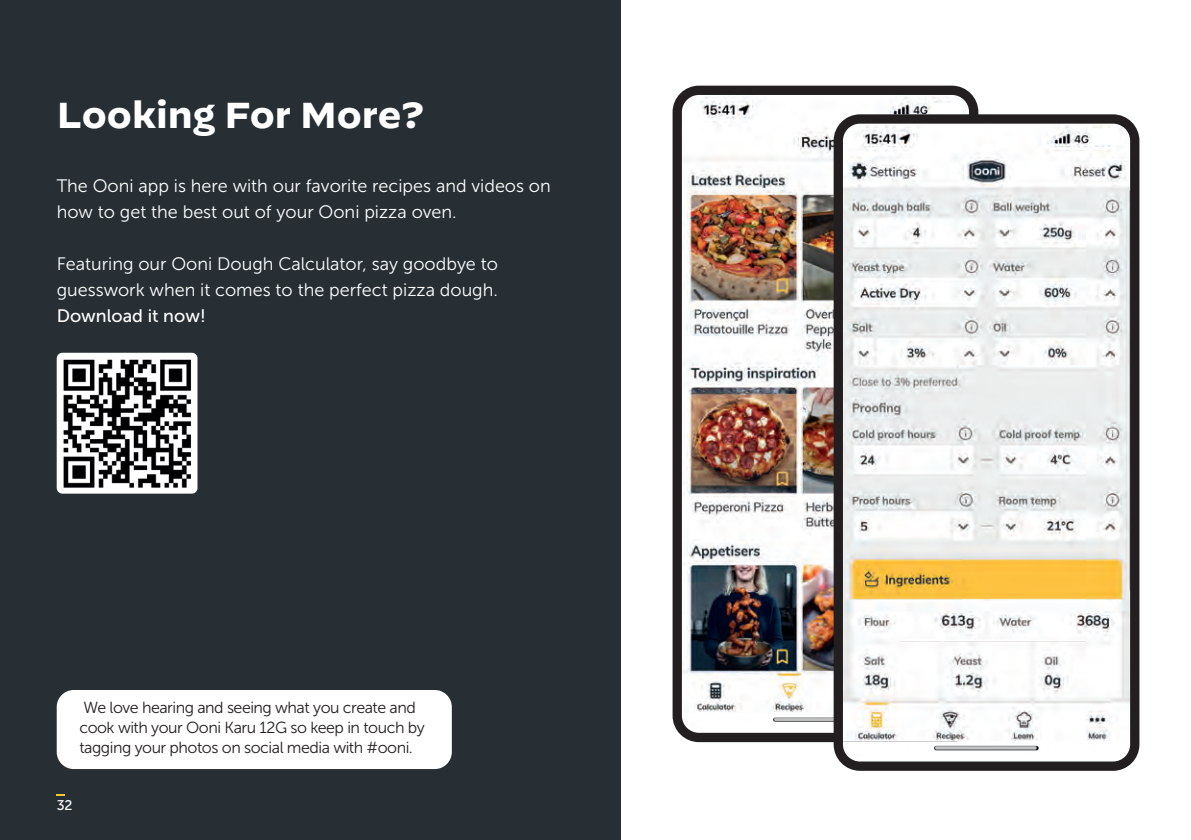
<style>
.page{position:relative;width:1191px;height:840px;background:#fff}
.page>*{position:absolute;margin:0;border:0;box-sizing:border-box;transform-origin:0 0}
.t1{font:700 36px "Decimal";color:#fff}
.t2{font:18px/26px "Museo Sans 300";color:#fff}
.t3{font:18px "Museo Sans 500";color:#fff}
.t4{font:16px/20px "Museo Sans 300";letter-spacing:-.03em;color:#231f20}
.t5{font:14px "Museo Sans 500";color:#fff}
</style>
<div class="page">
<div style="left:0;top:0;width:1191px;height:839px;background:#272f35"></div>
<div style="left:621px;top:0;width:570px;height:839px;background:#fff"></div>
<img style="left:672px;top:86px;width:306px;height:655px">
<div style="left:57px;top:352px;width:140px;height:141px;background:#fff;border-radius:6px"></div>
<img style="left:63px;top:359px;width:128px;height:128px">
<div style="left:931px;top:103px;width:26px;height:16px;background:#fff"></div>
<svg style="left:833px;top:114px;width:306px;height:656px"></svg>
<div style="left:1092px;top:129px;width:26px;height:16px;background:#fff"></div>
<div style="left:57px;top:689px;width:395px;height:79px;background:#fff;border-radius:17px"></div>
<h1 class="t1" style="left:57px;top:95px;width:368px">Looking For More?</h1>
<p class="t2" style="left:57px;top:173px;width:495px">The Ooni app is here with our favorite recipes and videos on how to get the best out of your Ooni pizza oven.</p>
<p class="t2" style="left:57px;top:251px;width:443px">Featuring our Ooni Dough Calculator, say goodbye to guesswork when it comes to the perfect pizza dough.</p>
<p class="t3" style="left:57px;top:306px;width:151px">Download it now!</p>
<p class="t4" style="left:79px;top:697px;width:347px">We love hearing and seeing what you create and cook with your Ooni Karu 12G so keep in touch by tagging your photos on social media with #ooni.</p>
<p class="t5" style="left:57px;top:797px;width:17px">32</p>
</div>
